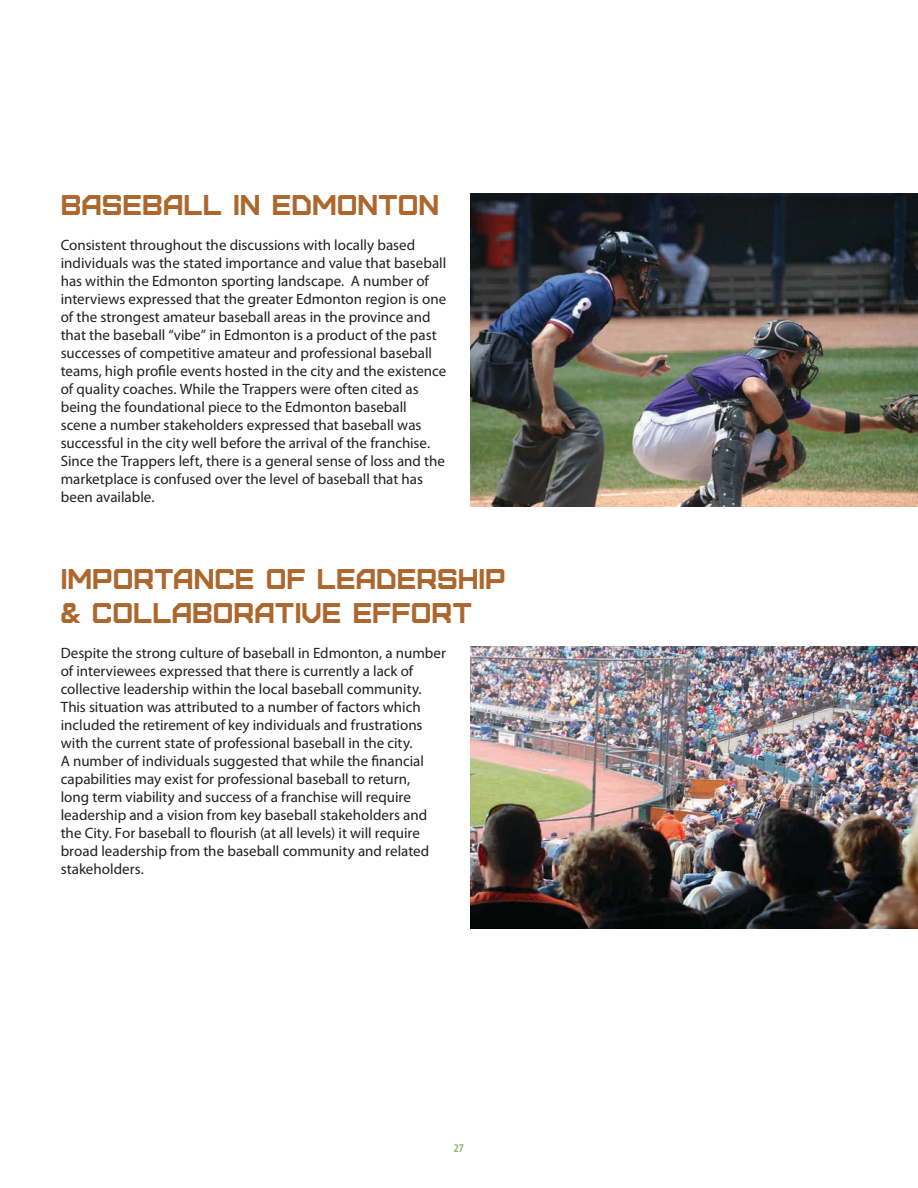
<style>
.page{position:relative;width:918px;height:1188px;background:#fff}
.page>*{position:absolute;margin:0;border:0;box-sizing:border-box;transform-origin:0 0}
.t1{font:28.5px/34.2px "Furore";color:#ad672d}
.t2{font:15px/18px "Myriad Pro";color:#231f20}
.t3{font:700 condensed 12px "Myriad Pro";color:#97b879}
</style>
<div class="page">
<img style="left:471px;top:647px;width:447px;height:282px">
<img style="left:471px;top:193px;width:447px;height:314px">
<h1 class="t1" style="left:61px;top:186px;width:380px">BASEBALL IN EDMONTON</h1>
<p class="t2" style="left:61px;top:236px;width:387px">Consistent throughout the discussions with locally based individuals was the stated importance and value that baseball has within the Edmonton sporting landscape. A number of interviews expressed that the greater Edmonton region is one of the strongest amateur baseball areas in the province and that the baseball “vibe” in Edmonton is a product of the past successes of competitive amateur and professional baseball teams, high profile events hosted in the city and the existence of quality coaches. While the Trappers were often cited as being the foundational piece to the Edmonton baseball scene a number stakeholders expressed that baseball was successful in the city well before the arrival of the franchise.<br>Since the Trappers left, there is a general sense of loss and the marketplace is confused over the level of baseball that has been available.</p>
<h1 class="t1" style="left:61px;top:560px;width:446px">IMPORTANCE OF LEADERSHIP &amp; COLLABORATIVE EFFORT</h1>
<p class="t2" style="left:61px;top:644px;width:387px">Despite the strong culture of baseball in Edmonton, a number of interviewees expressed that there is currently a lack of collective leadership within the local baseball community.<br>This situation was attributed to a number of factors which included the retirement of key individuals and frustrations with the current state of professional baseball in the city.<br>A number of individuals suggested that while the financial capabilities may exist for professional baseball to return,<br>long term viability and success of a franchise will require leadership and a vision from key baseball stakeholders and the City. For baseball to flourish (at all levels) it will require broad leadership from the baseball community and related stakeholders.</p>
<p class="t3" style="left:454px;top:1141px;width:12px">27</p>
</div>
